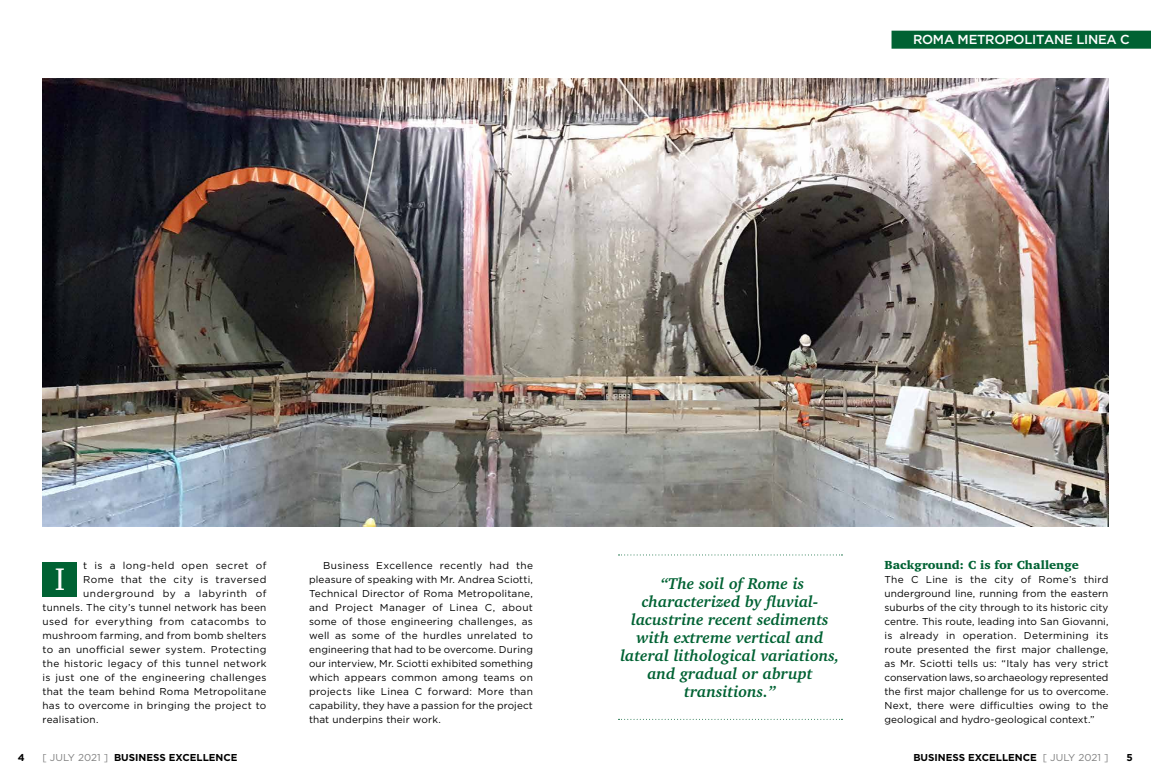
<style>
.page{position:relative;width:1151px;height:783px;background:#fff}
.page>*{position:absolute;margin:0;border:0;box-sizing:border-box;transform-origin:0 0}
.t1{font:32px "Charter IT Cby BT";color:#fff}
.t2{font:italic 700 16px/18px "Charter IT Cby BT";color:#006233;text-align:center}
.t3{font:500 13px "Gotham";letter-spacing:-.02em;color:#fff}
.t4{font:900 12px "Charter IT Cby BT";letter-spacing:.005em;color:#006233}
.t5{font:10px/14px "Gotham";letter-spacing:.03em;color:#000;text-align:justify}
.t6{font:700 10px "Gotham";color:#000}
.t7{font:10px "Gotham";letter-spacing:.05em;color:#000}
.s1{font-weight:400;color:#808080}
</style>
<div class="page">
<img style="left:43px;top:78px;width:1065px;height:448px">
<div style="left:43px;top:561px;width:34px;height:35px;background:#006233"></div>
<div style="left:891px;top:31px;width:260px;height:18px;background:#006233"></div>
<svg style="left:618px;top:554px;width:224px;height:1px"></svg>
<svg style="left:618px;top:718px;width:224px;height:1px"></svg>
<h3 class="t3" style="left:913px;top:31px;width:218px">ROMA METROPOLITANE LINEA C</h3>
<p class="t4" style="left:884px;top:557px;width:196px">Background: C is for Challenge</p>
<p class="t5" style="left:884px;top:572px;width:225px">The C Line is the city of Rome’s third underground line, running from the eastern suburbs of the city through to its historic city centre. This route, leading into San Giovanni, is already in operation. Determining its route presented the first major challenge, as Mr. Sciotti tells us: “Italy has very strict conservation laws, so archaeology represented the first major challenge for us to overcome.<br>Next, there were difficulties owing to the geological and hydro-geological context.”</p>
<p class="t6" style="left:913px;top:750px;width:197px">BUSINESS EXCELLENCE <span class="s1">[ JULY 2021 ]</span></p>
<p class="t5" style="left:83px;top:558px;width:185px">t is a long-held open secret of</p>
<p class="t5" style="left:83px;top:572px;width:185px">Rome that the city is traversed</p>
<p class="t7" style="left:83px;top:586px;width:185px">underground by a labyrinth of</p>
<p class="t5" style="left:43px;top:600px;width:225px">tunnels. The city’s tunnel network has been</p>
<p class="t5" style="left:43px;top:614px;width:225px">used for everything from catacombs to</p>
<p class="t5" style="left:43px;top:628px;width:225px">mushroom farming, and from bomb shelters</p>
<p class="t5" style="left:43px;top:642px;width:225px">to an unofficial sewer system. Protecting</p>
<p class="t5" style="left:43px;top:656px;width:225px">the historic legacy of this tunnel network</p>
<p class="t5" style="left:43px;top:670px;width:225px">is just one of the engineering challenges</p>
<p class="t5" style="left:43px;top:684px;width:225px">that the team behind Roma Metropolitane</p>
<p class="t5" style="left:43px;top:698px;width:225px">has to overcome in bringing the project to</p>
<p class="t5" style="left:43px;top:712px;width:58px">realisation.</p>
<p class="t5" style="left:309px;top:558px;width:225px;text-indent:14px">Business Excellence recently had the pleasure of speaking with Mr. Andrea Sciotti, Technical Director of Roma Metropolitane, and Project Manager of Linea C, about some of those engineering challenges, as well as some of the hurdles unrelated to engineering that had to be overcome. During our interview, Mr. Sciotti exhibited something which appears common among teams on projects like Linea C forward: More than capability, they have a passion for the project that underpins their work.</p>
<h1 class="t1" style="left:55px;top:559px;width:12px">I</h1>
<h2 class="t2" style="left:620px;top:573px;width:221px">“The soil of Rome is characterized by fluvial&shy;lacustrine recent sediments with extreme vertical and lateral lithological variations, and gradual or abrupt transitions.”</h2>
<p class="t6" style="left:18px;top:750px;width:8px">4</p>
<p class="t6" style="left:43px;top:750px;width:197px"><span class="s1">[ JULY 2021 ]</span> BUSINESS EXCELLENCE</p>
<p class="t6" style="left:1126px;top:750px;width:8px">5</p>
</div>
